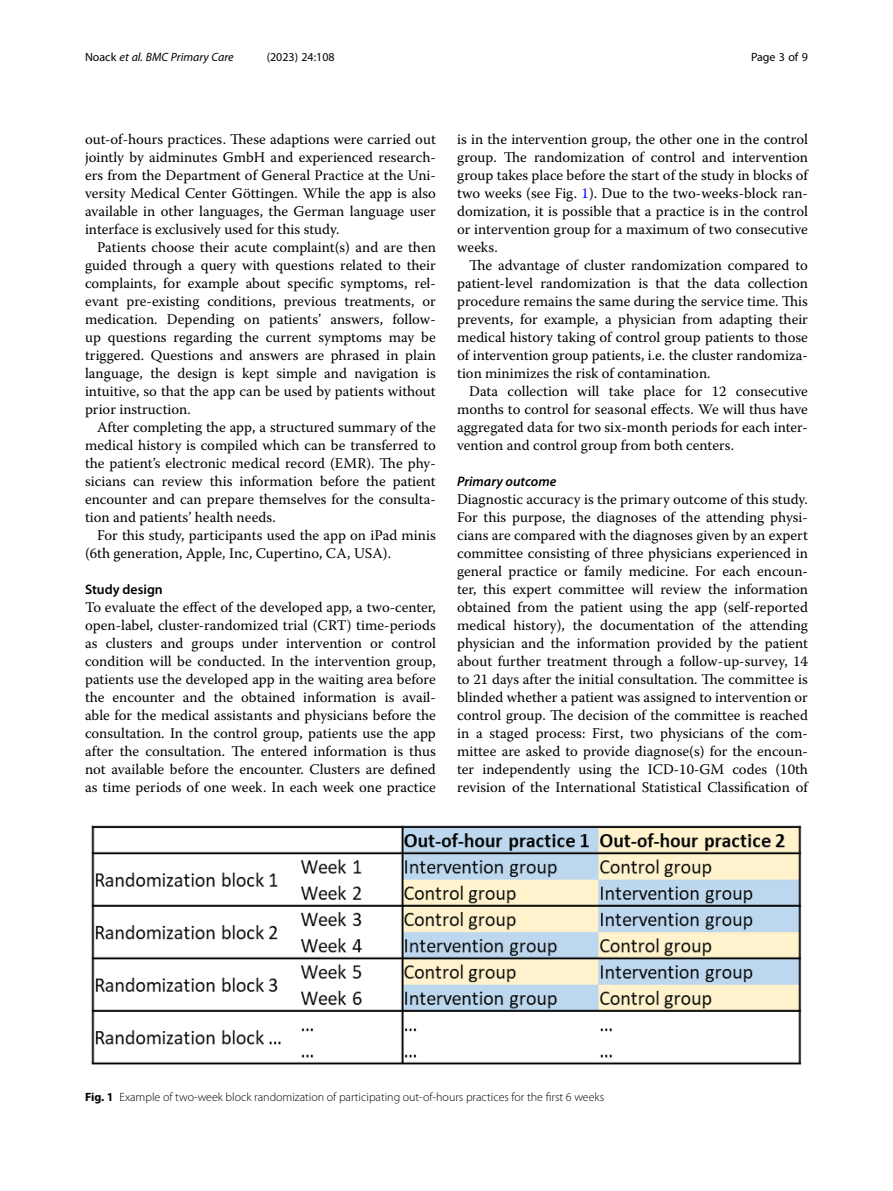
<style>
.page{position:relative;width:893px;height:1191px;background:#fff}
.page>*{position:absolute;margin:0;border:0;box-sizing:border-box;transform-origin:0 0}
.Body_Text{font:14.7px/18px "Warnock Pro";color:#000;text-align:justify}
.Body_Text_Indent{font:14.7px/18px "Warnock Pro";color:#000;text-align:justify}
.Head_3{font:italic 600 13.8px "Myriad Pro";color:#000}
.Head_2{font:600 13.8px "Myriad Pro";color:#000}
.Figure_Caption{font:300 12px "Myriad Pro";color:#000}
.t1{font:italic 12px "Myriad Pro";color:#000}
.t2{font:12px "Myriad Pro";color:#000}
.s1{font-style:normal}
.s2{color:#00f}
.s3{font-weight:700}
</style>
<div class="page">
<img style="left:91px;top:825px;width:711px;height:240px">
<p class="t1" style="left:85px;top:50px;width:150px"><span class="s1">Noack</span> et al. BMC Primary Care</p>
<p class="t2" style="left:267px;top:50px;width:70px">(2023) 24:108</p>
<p class="t2" style="left:751px;top:50px;width:58px">Page 3 of 9</p>
<p class="Body_Text" style="left:85px;top:130px;width:352px">out-of-hours practices. These adaptions were carried out jointly by aidminutes GmbH and experienced research&shy;ers from the Department of General Practice at the Uni&shy;versity Medical Center Göttingen. While the app is also available in other languages, the German language user interface is exclusively used for this study.</p>
<p class="Body_Text_Indent" style="left:85px;top:238px;width:352px;text-indent:12px">Patients choose their acute complaint(s) and are then guided through a query with questions related to their complaints, for example about specific symptoms, rel&shy;evant pre-existing conditions, previous treatments, or medication. Depending on patients’ answers, follow&shy;up questions regarding the current symptoms may be triggered. Questions and answers are phrased in plain language, the design is kept simple and navigation is intuitive, so that the app can be used by patients without prior instruction.</p>
<p class="Body_Text_Indent" style="left:85px;top:418px;width:352px;text-indent:12px">After completing the app, a structured summary of the medical history is compiled which can be transferred to the patient’s electronic medical record (EMR). The phy&shy;sicians can review this information before the patient encounter and can prepare themselves for the consulta&shy;tion and patients’ health needs.</p>
<p class="Body_Text_Indent" style="left:85px;top:526px;width:352px;text-indent:12px">For this study, participants used the app on iPad minis (6th generation, Apple, Inc, Cupertino, CA, USA).</p>
<p class="Head_2" style="left:85px;top:581px;width:79px">Study design</p>
<p class="Body_Text" style="left:85px;top:598px;width:352px">To evaluate the effect of the developed app, a two-center, open-label, cluster-randomized trial (CRT) time-periods as clusters and groups under intervention or control condition will be conducted. In the intervention group, patients use the developed app in the waiting area before the encounter and the obtained information is avail&shy;able for the medical assistants and physicians before the consultation. In the control group, patients use the app after the consultation. The entered information is thus not available before the encounter. Clusters are defined as time periods of one week. In each week one practice</p>
<p class="Body_Text" style="left:457px;top:130px;width:352px">is in the intervention group, the other one in the control group. The randomization of control and intervention group takes place before the start of the study in blocks of two weeks (see Fig. <span class="s2">1</span>). Due to the two-weeks-block ran&shy;domization, it is possible that a practice is in the control or intervention group for a maximum of two consecutive weeks.</p>
<p class="Body_Text_Indent" style="left:457px;top:256px;width:352px;text-indent:12px">The advantage of cluster randomization compared to patient-level randomization is that the data collection procedure remains the same during the service time. This prevents, for example, a physician from adapting their medical history taking of control group patients to those of intervention group patients, i.e. the cluster randomiza&shy;tion minimizes the risk of contamination.</p>
<p class="Body_Text_Indent" style="left:457px;top:382px;width:352px;text-indent:12px">Data collection will take place for 12 consecutive months to control for seasonal effects. We will thus have aggregated data for two six-month periods for each inter&shy;vention and control group from both centers.</p>
<p class="Head_3" style="left:457px;top:473px;width:101px">Primary outcome</p>
<p class="Body_Text" style="left:457px;top:490px;width:352px">Diagnostic accuracy is the primary outcome of this study.<br>For this purpose, the diagnoses of the attending physi&shy;cians are compared with the diagnoses given by an expert committee consisting of three physicians experienced in general practice or family medicine. For each encoun&shy;ter, this expert committee will review the information obtained from the patient using the app (self-reported medical history), the documentation of the attending physician and the information provided by the patient about further treatment through a follow-up-survey, 14 to 21 days after the initial consultation. The committee is blinded whether a patient was assigned to intervention or control group. The decision of the committee is reached in a staged process: First, two physicians of the com&shy;mittee are asked to provide diagnose(s) for the encoun&shy;ter independently using the ICD-10-GM codes (10th revision of the International Statistical Classification of</p>
<p class="Figure_Caption" style="left:85px;top:1090px;width:521px"><span class="s3">Fig. 1</span> Example of two-week block randomization of participating out-of-hours practices for the first 6 weeks</p>
</div>
